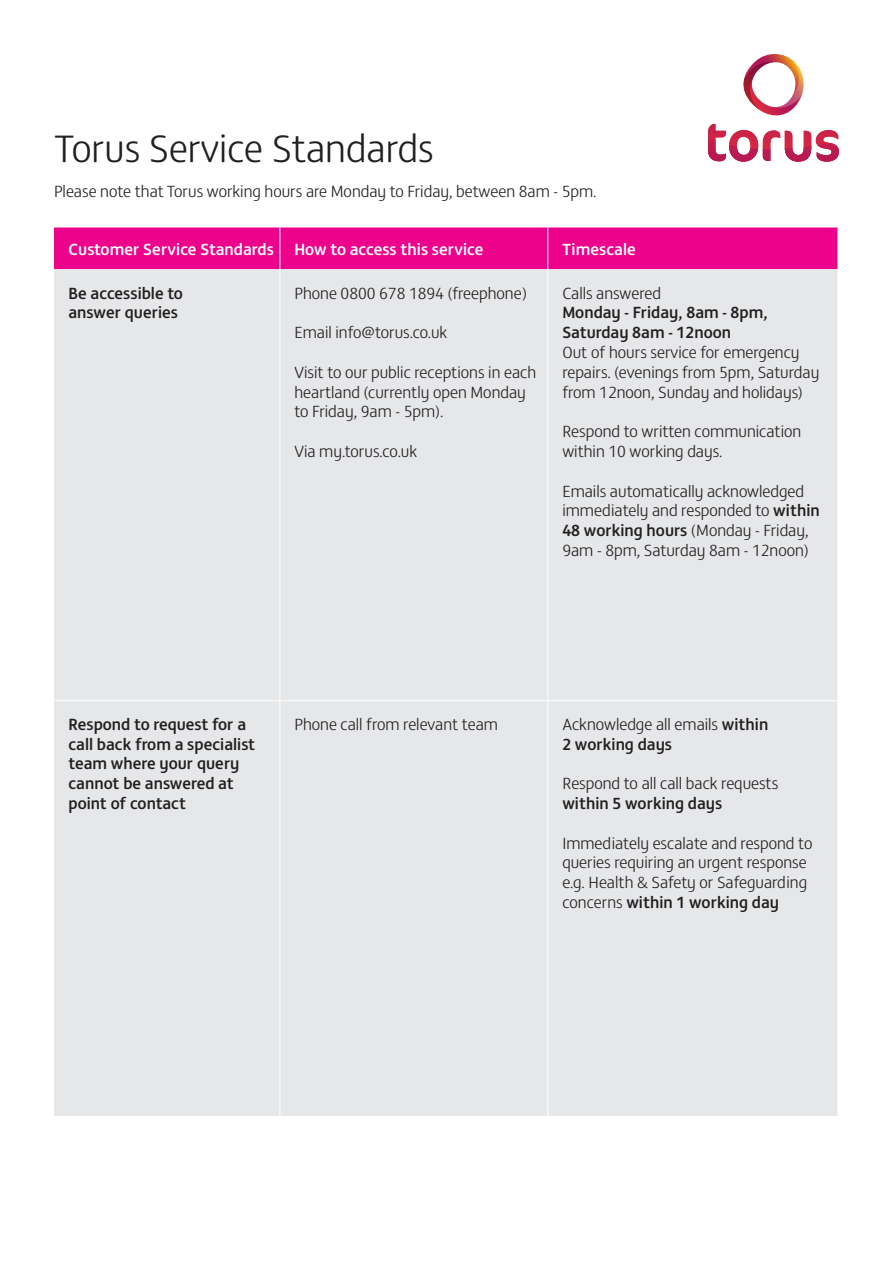
<style>
.page{position:relative;width:893px;height:1263px;background:#fff}
.page>*{position:absolute;margin:0;border:0;box-sizing:border-box;transform-origin:0 0}
.t1{font:300 39px "FS Matthew";color:#231f20}
.t2{font:300 16.5px/19.8px "FS Matthew";color:#231f20}
.t3{font:500 16.5px/19.8px "FS Matthew";color:#231f20}
.t4{font:500 16.5px "FS Matthew";color:#fff}
.s1{font-weight:500}
</style>
<div class="page">
<svg style="left:708px;top:54px;width:131px;height:108px"></svg>
<div style="left:54px;top:227px;width:783px;height:42px;background:#ed028c"></div>
<div style="left:54px;top:269px;width:783px;height:847px;background:#e6e7e9"></div>
<hr style="left:280px;top:227px;width:1px;height:42px;background:#fff">
<hr style="left:547px;top:227px;width:1px;height:42px;background:#fff">
<hr style="left:280px;top:269px;width:1px;height:431px;background:#fff">
<hr style="left:547px;top:269px;width:1px;height:431px;background:#fff">
<hr style="left:54px;top:700px;width:226px;height:1px;background:#fff">
<hr style="left:280px;top:700px;width:268px;height:1px;background:#fff">
<hr style="left:280px;top:701px;width:1px;height:415px;background:#fff">
<hr style="left:548px;top:700px;width:289px;height:1px;background:#fff">
<hr style="left:547px;top:701px;width:1px;height:415px;background:#fff">
<h1 class="t1" style="left:54px;top:120px;width:381px">Torus Service Standards</h1>
<p class="t2" style="left:54px;top:181px;width:544px">Please note that Torus working hours are Monday to Friday, between 8am - 5pm.</p>
<p class="t4" style="left:69px;top:236px;width:416px">Customer Service Standards How to access this service</p>
<p class="t4" style="left:562px;top:236px;width:75px">Timescale</p>
<p class="t3" style="left:69px;top:281px;width:116px">Be accessible to answer queries</p>
<p class="t2" style="left:294px;top:282px;width:234px">Phone 0800 678 1894 (freephone)</p>
<p class="t2" style="left:294px;top:321px;width:154px">Email info@torus.co.uk</p>
<p class="t2" style="left:294px;top:361px;width:243px">Visit to our public receptions in each heartland (currently open Monday to Friday, 9am - 5pm).</p>
<p class="t2" style="left:294px;top:440px;width:124px">Via my.torus.co.uk</p>
<p class="t2" style="left:562px;top:282px;width:100px">Calls answered</p>
<p class="t3" style="left:562px;top:301px;width:207px">Monday - Friday, 8am - 8pm,<br>Saturday 8am - 12noon</p>
<p class="t2" style="left:562px;top:341px;width:258px">Out of hours service for emergency repairs. (evenings from 5pm, Saturday from 12noon, Sunday and holidays)</p>
<p class="t2" style="left:562px;top:420px;width:241px">Respond to written communication within 10 working days.</p>
<p class="t2" style="left:562px;top:480px;width:259px">Emails automatically acknowledged immediately and responded to <span class="s1">within 48 working hours</span> (Monday - Friday, 9am - 8pm, Saturday 8am - 12noon)</p>
<p class="t3" style="left:69px;top:713px;width:188px">Respond to request for a call back from a specialist team where your query cannot be answered at point of contact</p>
<p class="t2" style="left:294px;top:713px;width:205px">Phone call from relevant team</p>
<p class="t2" style="left:562px;top:713px;width:207px">Acknowledge all emails <span class="s1">within<br>2 working days</span></p>
<p class="t2" style="left:562px;top:773px;width:218px">Respond to all call back requests</p>
<p class="t3" style="left:562px;top:792px;width:161px">within 5 working days</p>
<p class="t2" style="left:562px;top:832px;width:252px">Immediately escalate and respond to queries requiring an urgent response e.g. Health &amp; Safety or Safeguarding concerns <span class="s1">within 1 working day</span></p>
</div>
